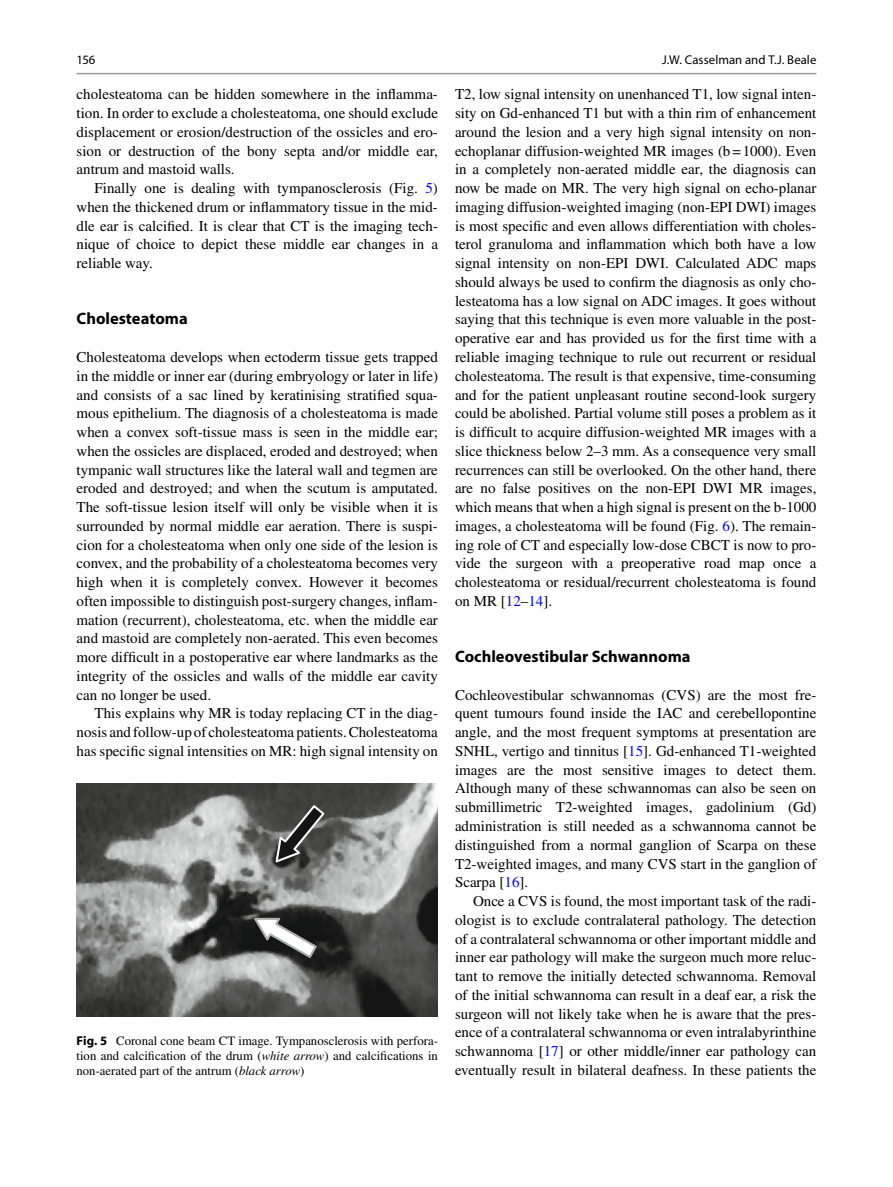
<style>
.page{position:relative;width:893px;height:1187px;background:#fff}
.page>*{position:absolute;margin:0;border:0;box-sizing:border-box;transform-origin:0 0}
.t1{font:700 16.5px "Qdmqlf Myriad";color:#000}
.t2{font:15px/18.8px "Pfpnrj Times";color:#000;text-align:justify}
.t3{font:12.75px/15px "Pfpnrj Times";color:#000;text-align:justify}
.t4{font:12.75px "Jqfsrv Myriad";letter-spacing:.005em;color:#000}
.s1{color:#0000fa}
.s2{font-family:"Qdmqlf Myriad";font-weight:700}
.s3{font-family:"Qkkysw Times";font-style:italic}
</style>
<div class="page">
<img style="left:77px;top:783px;width:361px;height:233px">
<svg style="left:251px;top:915px;width:68px;height:44px"></svg>
<svg style="left:274px;top:803px;width:52px;height:61px;background:#525251"></svg>
<hr style="left:77px;top:73px;width:739px;height:1px;background:#9c9c9c">
<p class="t4" style="left:77px;top:55px;width:20px">156</p>
<p class="t2" style="left:77px;top:86px;width:363px">cholesteatoma can be hidden somewhere in the inflamma&shy;tion. In order to exclude a cholesteatoma, one should exclude displacement or erosion/destruction of the ossicles and ero&shy;sion or destruction of the bony septa and/or middle ear, antrum and mastoid walls.</p>
<p class="t2" style="left:77px;top:180px;width:363px;text-indent:18px">Finally one is dealing with tympanosclerosis (Fig. <span class="s1">5</span> ) when the thickened drum or inflammatory tissue in the mid&shy;dle ear is calcified. It is clear that CT is the imaging tech&shy;nique of choice to depict these middle ear changes in a reliable way.</p>
<p class="t1" style="left:77px;top:313px;width:113px">Cholesteatoma</p>
<p class="t2" style="left:77px;top:349px;width:363px">Cholesteatoma develops when ectoderm tissue gets trapped in the middle or inner ear (during embryology or later in life) and consists of a sac lined by keratinising stratified squa&shy;mous epithelium. The diagnosis of a cholesteatoma is made when a convex soft-tissue mass is seen in the middle ear; when the ossicles are displaced, eroded and destroyed; when tympanic wall structures like the lateral wall and tegmen are eroded and destroyed; and when the scutum is amputated.<br>The soft-tissue lesion itself will only be visible when it is surrounded by normal middle ear aeration. There is suspi&shy;cion for a cholesteatoma when only one side of the lesion is convex, and the probability of a cholesteatoma becomes very high when it is completely convex. However it becomes often impossible to distinguish post-surgery changes, inflam&shy;mation (recurrent), cholesteatoma, etc. when the middle ear and mastoid are completely non-aerated. This even becomes more difficult in a postoperative ear where landmarks as the integrity of the ossicles and walls of the middle ear cavity can no longer be used.</p>
<p class="t2" style="left:77px;top:705px;width:363px;text-indent:18px">This explains why MR is today replacing CT in the diag&shy;nosis and follow-up of cholesteatoma patients. Cholesteatoma has specific signal intensities on MR: high signal intensity on</p>
<p class="t3" style="left:77px;top:1034px;width:363px"><span class="s2">Fig. 5</span> Coronal cone beam CT image. Tympanosclerosis with perfora&shy;tion and calcification of the drum ( <span class="s3">white arrow</span> ) and calcifications in non-aerated part of the antrum ( <span class="s3">black arrow</span> )</p>
<p class="t4" style="left:662px;top:55px;width:156px">J.W. Casselman and T.J. Beale</p>
<p class="t2" style="left:455px;top:86px;width:363px">T2, low signal intensity on unenhanced T1, low signal inten&shy;sity on Gd-enhanced T1 but with a thin rim of enhancement around the lesion and a very high signal intensity on non&shy;echoplanar diffusion-weighted MR images (b = 1000). Even in a completely non-aerated middle ear, the diagnosis can now be made on MR. The very high signal on echo-planar imaging diffusion-weighted imaging (non-EPI DWI) images is most specific and even allows differentiation with choles&shy;terol granuloma and inflammation which both have a low signal intensity on non-EPI DWI. Calculated ADC maps should always be used to confirm the diagnosis as only cho&shy;lesteatoma has a low signal on ADC images. It goes without saying that this technique is even more valuable in the post&shy;operative ear and has provided us for the first time with a reliable imaging technique to rule out recurrent or residual cholesteatoma. The result is that expensive, time-consuming and for the patient unpleasant routine second-look surgery could be abolished. Partial volume still poses a problem as it is difficult to acquire diffusion-weighted MR images with a slice thickness below 2–3 mm. As a consequence very small recurrences can still be overlooked. On the other hand, there are no false positives on the non-EPI DWI MR images, which means that when a high signal is present on the b-1000 images, a cholesteatoma will be found (Fig. <span class="s1">6</span> ). The remain&shy;ing role of CT and especially low-dose CBCT is now to pro&shy;vide the surgeon with a preoperative road map once a cholesteatoma or residual/recurrent cholesteatoma is found on MR [ <span class="s1">12</span> – <span class="s1">14</span> ].</p>
<p class="t1" style="left:455px;top:650px;width:237px">Cochleovestibular Schwannoma</p>
<p class="t2" style="left:455px;top:686px;width:363px">Cochleovestibular schwannomas (CVS) are the most fre&shy;quent tumours found inside the IAC and cerebellopontine angle, and the most frequent symptoms at presentation are SNHL, vertigo and tinnitus [ <span class="s1">15</span> ]. Gd-enhanced T1-weighted images are the most sensitive images to detect them.<br>Although many of these schwannomas can also be seen on submillimetric T2-weighted images, gadolinium (Gd) administration is still needed as a schwannoma cannot be distinguished from a normal ganglion of Scarpa on these T2-weighted images, and many CVS start in the ganglion of Scarpa [ <span class="s1">16</span> ].</p>
<p class="t2" style="left:455px;top:893px;width:363px;text-indent:18px">Once a CVS is found, the most important task of the radi&shy;ologist is to exclude contralateral pathology. The detection of a contralateral schwannoma or other important middle and inner ear pathology will make the surgeon much more reluc&shy;tant to remove the initially detected schwannoma. Removal of the initial schwannoma can result in a deaf ear, a risk the surgeon will not likely take when he is aware that the pres&shy;ence of a contralateral schwannoma or even intralabyrinthine schwannoma [ <span class="s1">17</span> ] or other middle/inner ear pathology can eventually result in bilateral deafness. In these patients the</p>
</div>
